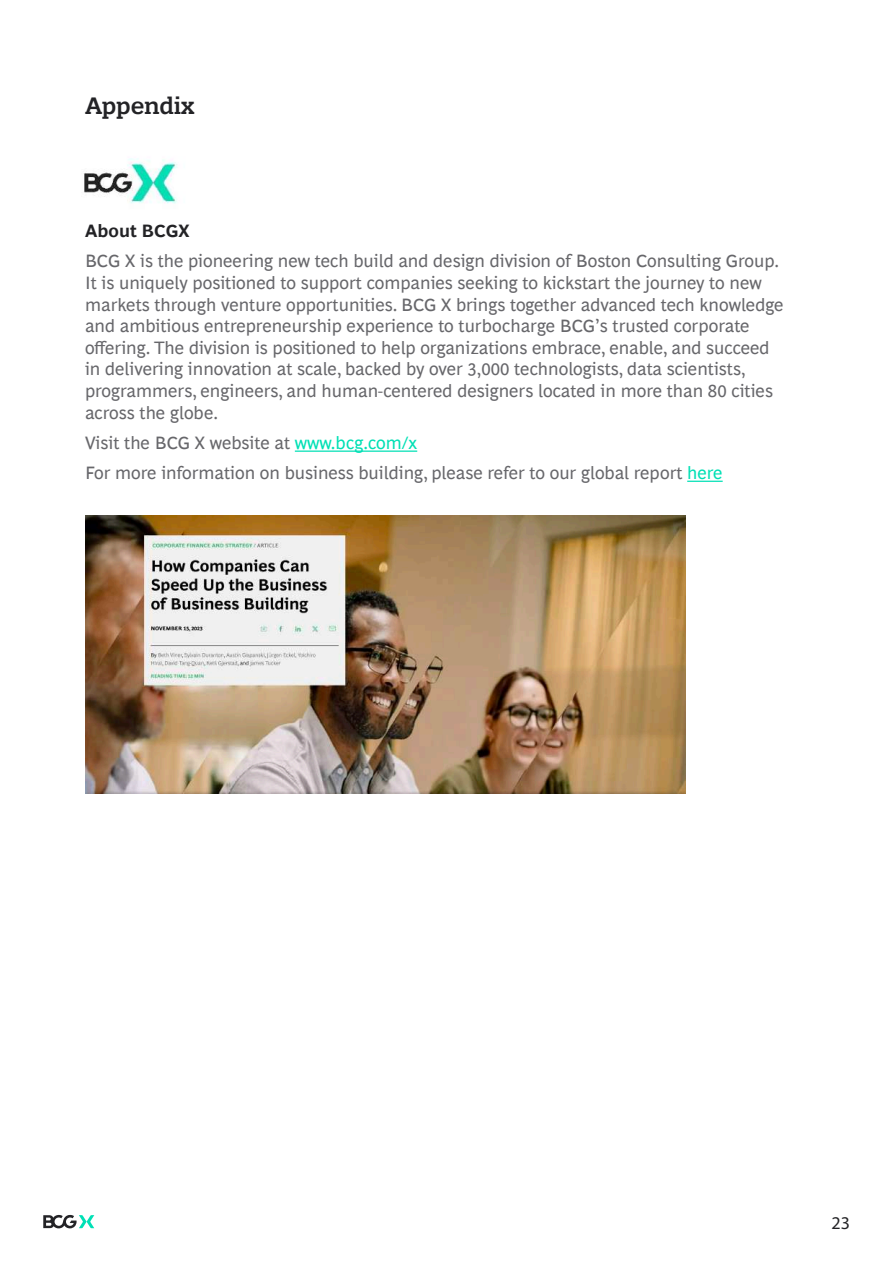
<style>
.page{position:relative;width:893px;height:1263px;background:#fff}
.page>*{position:absolute;margin:0;border:0;box-sizing:border-box;transform-origin:0 0}
.t1{font:700 24px "Henderson BCG Mod";color:#232326}
.t2{font:18px/21.6px "Henderson BCG Sans";color:#67676b}
.t3{font:700 18px "Henderson BCG Sans";color:#232326}
.t4{font:18px "Myriad Pro";color:#232326}
.s1{color:#00e0b5}
</style>
<div class="page">
<svg style="left:43px;top:1215px;width:51px;height:13px"></svg>
<hr style="left:295px;top:450px;width:122px;height:2px;background:#00e0b5">
<hr style="left:687px;top:481px;width:36px;height:1px;background:#00e0b5">
<img style="left:84px;top:158px;width:93px;height:46px">
<img style="left:85px;top:516px;width:600px;height:278px">
<h1 class="t1" style="left:85px;top:88px;width:111px">Appendix</h1>
<p class="t3" style="left:85px;top:218px;width:106px">About BCGX</p>
<p class="t2" style="left:85px;top:249px;width:700px">BCG X is the pioneering new tech build and design division of Boston Consulting Group.<br>It is uniquely positioned to support companies seeking to kickstart the journey to new markets through venture opportunities. BCG X brings together advanced tech knowledge and ambitious entrepreneurship experience to turbocharge BCG’s trusted corporate offering. The division is positioned to help organizations embrace, enable, and succeed in delivering innovation at scale, backed by over 3,000 technologists, data scientists, programmers, engineers, and human-centered designers located in more than 80 cities across the globe.</p>
<p class="t2" style="left:85px;top:426px;width:639px;line-height:30.2px">Visit the BCG X website at <span class="s1">www.bcg.com/x<br></span>For more information on business building, please refer to our global report <span class="s1">here</span></p>
<p class="t4" style="left:832px;top:1211px;width:20px">23</p>
</div>
